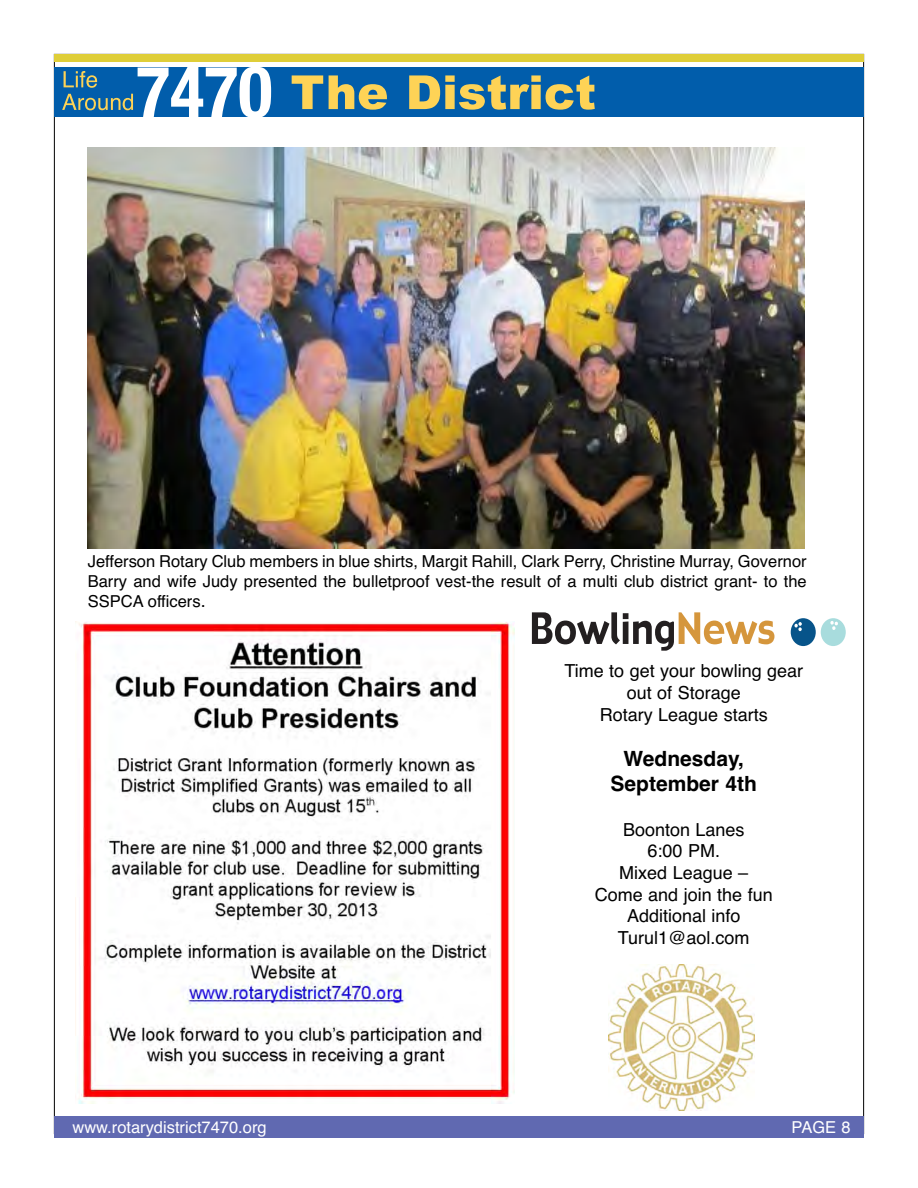
<style>
.page{position:relative;width:918px;height:1188px;background:#fff}
.page>*{position:absolute;margin:0;border:0;box-sizing:border-box;transform-origin:0 0}
.t1{font:700 21px/25.2px "Helvetica";color:#000;text-align:center}
.t2{font:18px/21.6px "Helvetica";color:#000;text-align:center}
.t3{font:16.5px/20.4px "Helvetica";color:#000;text-align:justify}
.t4{font:16.5px "Helvetica";color:#fff}
.s1{font-size:18px}
</style>
<div class="page">
<div style="left:54px;top:1116px;width:810px;height:21px;background:#6069b1"></div>
<div style="left:54px;top:54px;width:810px;height:8px;background:#dfce38"></div>
<div style="left:54px;top:68px;width:810px;height:49px;background:#015dab"></div>
<svg style="left:292px;top:75px;width:31px;height:34px"></svg>
<svg style="left:329px;top:75px;width:58px;height:35px"></svg>
<svg style="left:409px;top:75px;width:186px;height:35px"></svg>
<svg style="left:62px;top:67px;width:209px;height:50px"></svg>
<svg style="left:532px;top:612px;width:242px;height:39px"></svg>
<div style="left:791px;top:618px;width:25px;height:28px;background:#07548a;border-radius:50%"></div>
<div style="left:821px;top:618px;width:25px;height:28px;background:#a8dcdd;border-radius:50%"></div>
<svg style="left:794px;top:622px;width:8px;height:9px"></svg>
<svg style="left:830px;top:621px;width:8px;height:9px"></svg>
<img style="left:76px;top:621px;width:439px;height:482px">
<img style="left:88px;top:148px;width:717px;height:401px">
<img style="left:609px;top:964px;width:146px;height:146px">
<p class="t3" style="left:88px;top:551px;width:720px">Jefferson Rotary Club members in blue shirts, Margit Rahill, Clark Perry, Christine Murray, Governor Barry and wife Judy presented the bulletproof vest-the result of a multi club district grant- to the SSPCA officers<span class="s1">.</span></p>
<p class="t2" style="left:564px;top:660px;width:240px">Time to get your bowling gear out of Storage<br>Rotary League starts</p>
<p class="t1" style="left:611px;top:746px;width:148px">Wednesday,<br>September 4th</p>
<p class="t2" style="left:595px;top:819px;width:180px">Boonton Lanes<br>6:00 PM.<br>Mixed League –<br>Come and join the fun<br>Additional info<br>Turul1@aol.com</p>
<p class="t4" style="left:72px;top:1118px;width:196px">www.rotarydistrict7470.org</p>
<p class="t4" style="left:792px;top:1118px;width:60px">PAGE 8</p>
</div>
